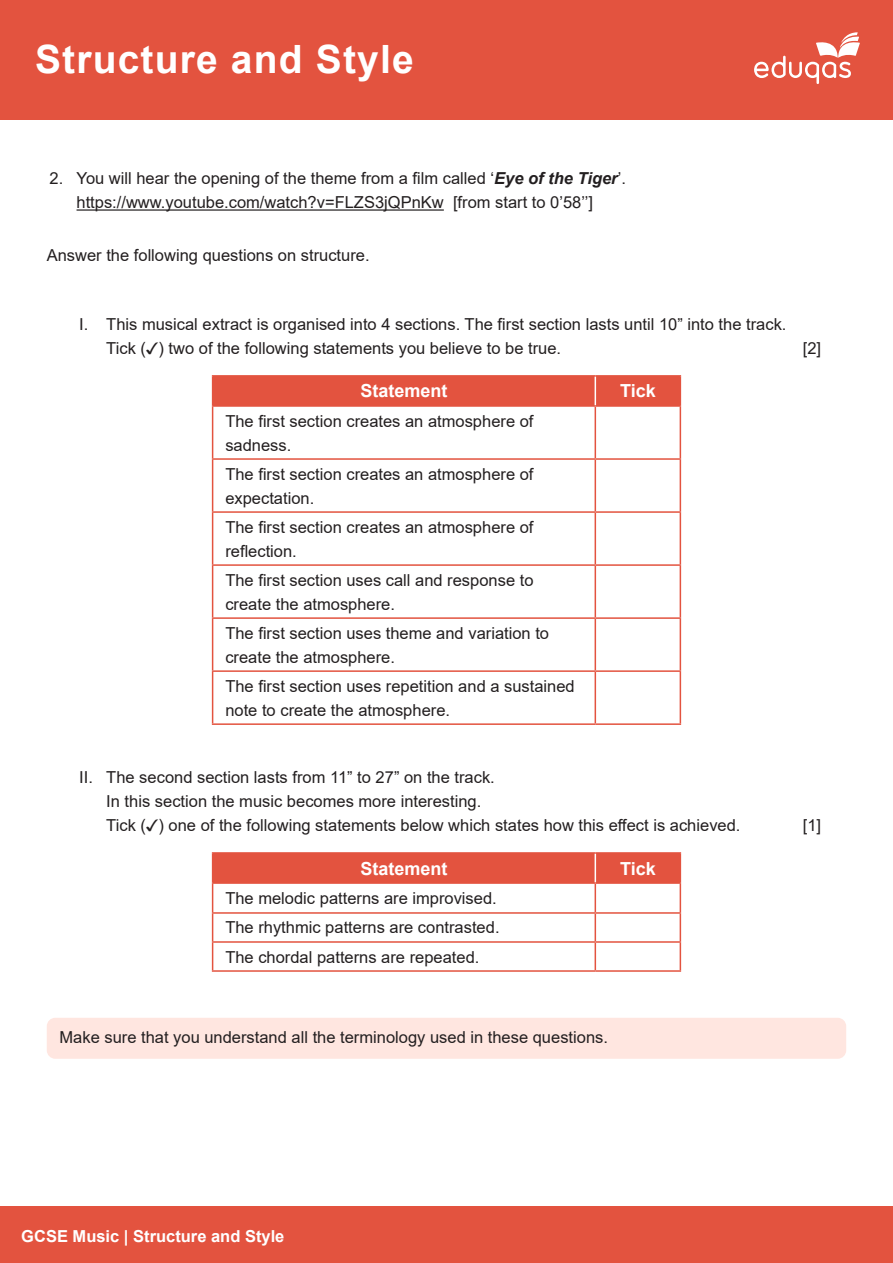
<style>
.page{position:relative;width:893px;height:1263px;background:#fff}
.page>*{position:absolute;margin:0;border:0;box-sizing:border-box;transform-origin:0 0}
.t1{font:700 39px "Arial";letter-spacing:.03em;color:#fff}
.Table_header{font:700 18px "Arial";color:#fff}
.Table_body{font:16.5px/24px "Arial";color:#231f20}
.Highlight_text{font:16.5px "Arial";color:#231f20}
.Paragraph_text{font:16.5px "Arial";color:#231f20}
.t2{font:700 16.5px "Arial";color:#fff}
.s1{font-weight:700;font-style:italic}
.s2{font-family:"Arial Unicode MS"}
</style>
<div class="page">
<div style="left:0;top:0;width:893px;height:119px;background:#e3533f"></div>
<svg style="left:754px;top:32px;width:106px;height:52px"></svg>
<div style="left:0;top:1206px;width:893px;height:57px;background:#e3533f"></div>
<hr style="left:77px;top:209px;width:367px;height:2px;background:#231f20">
<div style="left:47px;top:1018px;width:799px;height:41px;background:#ffe6e0;border-radius:9px"></div>
<hr style="left:212px;top:375px;width:383px;height:2px;background:#e3533f">
<hr style="left:595px;top:375px;width:86px;height:2px;background:#e3533f">
<hr style="left:212px;top:405px;width:383px;height:2px;background:#e3533f">
<hr style="left:212px;top:407px;width:1px;height:51px;background:#e3533f">
<hr style="left:595px;top:405px;width:86px;height:2px;background:#e3533f">
<hr style="left:595px;top:407px;width:1px;height:51px;background:#e3533f">
<hr style="left:680px;top:407px;width:1px;height:51px;background:#e3533f">
<hr style="left:212px;top:458px;width:383px;height:2px;background:#e3533f">
<hr style="left:212px;top:460px;width:1px;height:51px;background:#e3533f">
<hr style="left:595px;top:458px;width:86px;height:2px;background:#e3533f">
<hr style="left:595px;top:460px;width:1px;height:51px;background:#e3533f">
<hr style="left:680px;top:460px;width:1px;height:51px;background:#e3533f">
<hr style="left:212px;top:511px;width:383px;height:2px;background:#e3533f">
<hr style="left:212px;top:513px;width:1px;height:51px;background:#e3533f">
<hr style="left:595px;top:511px;width:86px;height:2px;background:#e3533f">
<hr style="left:595px;top:513px;width:1px;height:51px;background:#e3533f">
<hr style="left:680px;top:513px;width:1px;height:51px;background:#e3533f">
<hr style="left:212px;top:564px;width:383px;height:2px;background:#e3533f">
<hr style="left:212px;top:566px;width:1px;height:51px;background:#e3533f">
<hr style="left:595px;top:564px;width:86px;height:2px;background:#e3533f">
<hr style="left:595px;top:566px;width:1px;height:51px;background:#e3533f">
<hr style="left:680px;top:566px;width:1px;height:51px;background:#e3533f">
<hr style="left:212px;top:617px;width:383px;height:2px;background:#e3533f">
<hr style="left:212px;top:619px;width:1px;height:51px;background:#e3533f">
<hr style="left:595px;top:617px;width:86px;height:2px;background:#e3533f">
<hr style="left:595px;top:619px;width:1px;height:51px;background:#e3533f">
<hr style="left:680px;top:619px;width:1px;height:51px;background:#e3533f">
<hr style="left:212px;top:670px;width:383px;height:2px;background:#e3533f">
<hr style="left:212px;top:672px;width:1px;height:51px;background:#e3533f">
<hr style="left:595px;top:670px;width:86px;height:2px;background:#e3533f">
<hr style="left:595px;top:672px;width:1px;height:51px;background:#e3533f">
<hr style="left:680px;top:672px;width:1px;height:51px;background:#e3533f">
<hr style="left:212px;top:723px;width:383px;height:2px;background:#e3533f">
<hr style="left:595px;top:723px;width:86px;height:2px;background:#e3533f">
<div style="left:212px;top:376px;width:469px;height:30px;background:#e3533f"></div>
<hr style="left:212px;top:852px;width:383px;height:2px;background:#e3533f">
<hr style="left:595px;top:852px;width:86px;height:2px;background:#e3533f">
<hr style="left:212px;top:970px;width:383px;height:2px;background:#e3533f">
<hr style="left:595px;top:970px;width:86px;height:2px;background:#e3533f">
<svg style="left:212px;top:853px;width:469px;height:117px"></svg>
<h1 class="t1" style="left:35px;top:32px;width:380px">Structure and Style</h1>
<p class="Table_body" style="left:50px;top:166px;width:578px;text-align:center">2. You will hear the opening of the theme from a film called ‘<span class="s1">Eye of the Tiger</span>’. https://www.youtube.com/watch?v=FLZS3jQPnKw [from start to 0’58’’]</p>
<p class="Paragraph_text" style="left:47px;top:243px;width:324px">Answer the following questions on structure.</p>
<p class="Table_body" style="left:106px;top:312px;width:682px;text-indent:-27px">I. This musical extract is organised into 4 sections. The first section lasts until 10” into the track.<br>Tick (<span class="s2">✓</span>) two of the following statements you believe to be true.</p>
<p class="Table_header" style="left:360px;top:378px;width:89px">Statement</p>
<p class="Table_header" style="left:620px;top:378px;width:37px">Tick</p>
<p class="Table_body" style="left:225px;top:409px;width:310px">The first section creates an atmosphere of sadness.</p>
<p class="Table_body" style="left:225px;top:462px;width:310px">The first section creates an atmosphere of expectation.</p>
<p class="Table_body" style="left:225px;top:515px;width:310px">The first section creates an atmosphere of reflection.</p>
<p class="Table_body" style="left:225px;top:568px;width:310px">The first section uses call and response to create the atmosphere.</p>
<p class="Table_body" style="left:225px;top:621px;width:325px">The first section uses theme and variation to create the atmosphere.</p>
<p class="Table_body" style="left:225px;top:674px;width:351px">The first section uses repetition and a sustained note to create the atmosphere.</p>
<p class="Table_body" style="left:803px;top:336px;width:20px">[2]</p>
<p class="Table_body" style="left:106px;top:765px;width:636px;text-indent:-27px">II. The second section lasts from 11” to 27” on the track.<br>In this section the music becomes more interesting.<br>Tick (<span class="s2">✓</span>) one of the following statements below which states how this effect is achieved.</p>
<p class="Table_header" style="left:360px;top:855px;width:89px">Statement</p>
<p class="Table_header" style="left:620px;top:855px;width:37px">Tick</p>
<p class="Table_body" style="left:225px;top:886px;width:273px">The melodic patterns are improvised.</p>
<p class="Table_body" style="left:225px;top:915px;width:276px">The rhythmic patterns are contrasted.</p>
<p class="Table_body" style="left:225px;top:944px;width:256px">The chordal patterns are repeated.</p>
<p class="Table_body" style="left:803px;top:813px;width:20px">[1]</p>
<p class="Highlight_text" style="left:60px;top:1025px;width:550px">Make sure that you understand all the terminology used in these questions.</p>
<p class="t2" style="left:21px;top:1224px;width:265px">GCSE Music | Structure and Style</p>
</div>
